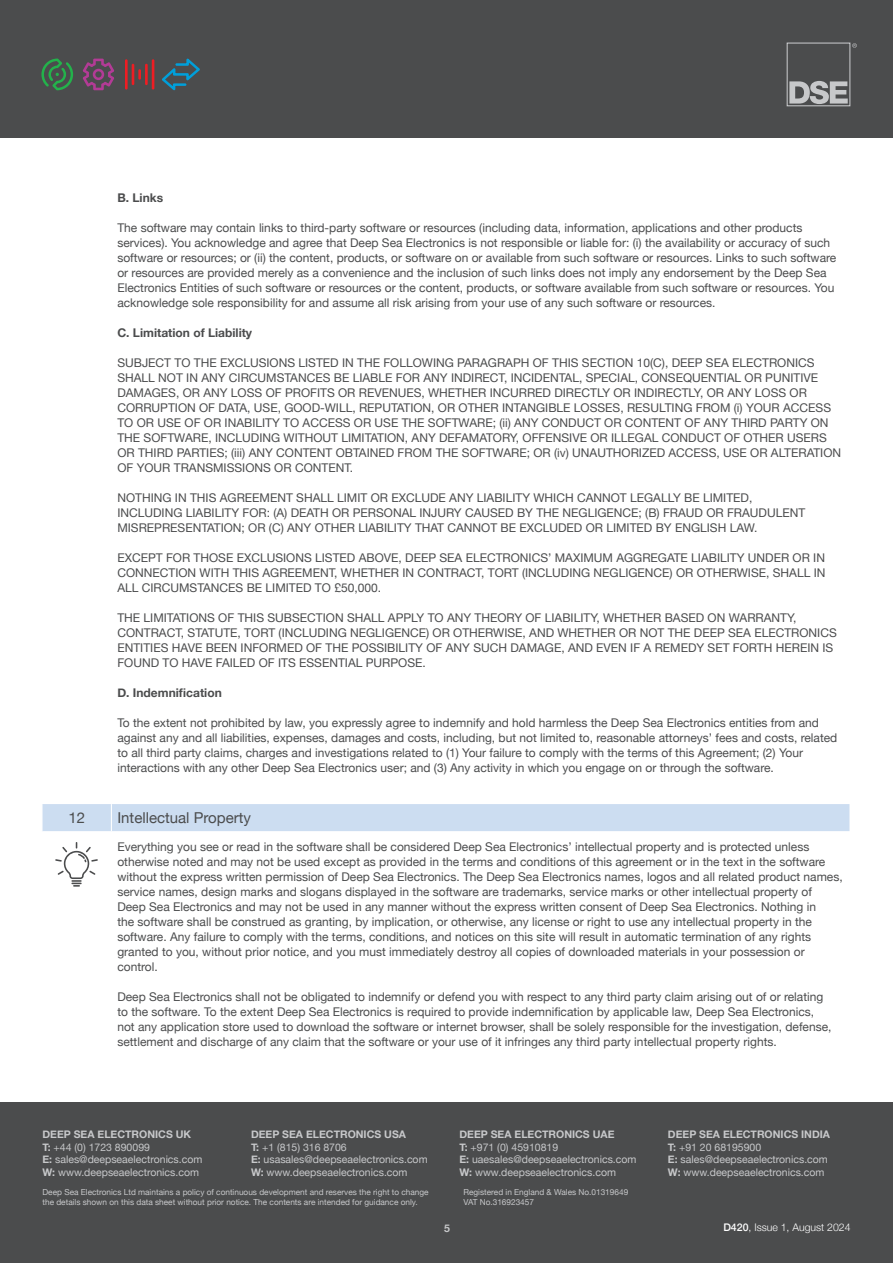
<style>
.page{position:relative;width:893px;height:1263px;background:#fff}
.page>*{position:absolute;margin:0;border:0;box-sizing:border-box;transform-origin:0 0}
.t1{font:15px "Helvetica Neue";color:#4b4c4d}
.t2{font:12px/15px "Helvetica Neue";color:#4b4c4d}
.t3{font:700 12px "Helvetica Neue";color:#4b4c4d}
.t4{font:10.5px "Helvetica Neue";color:#c7c8ca}
.t5{font:700 10.5px "Helvetica Neue";color:#c7c8ca}
.t6{font:300 10.5px "Helvetica Neue";color:#fff}
.t7{font:8.25px/9.9px "Helvetica Neue";color:#c7c8ca}
.s1{font-weight:700}
.s2{font-weight:500}
</style>
<div class="page">
<div style="left:0;top:1103px;width:893px;height:160px;background:#4b4c4d"></div>
<div style="left:42px;top:804px;width:807px;height:27px;background:#ccddf1"></div>
<div style="left:0;top:1px;width:893px;height:137px;background:#4b4c4d"></div>
<svg style="left:787px;top:43px;width:70px;height:63px"></svg>
<svg style="left:41px;top:59px;width:32px;height:31px"></svg>
<svg style="left:162px;top:59px;width:38px;height:31px"></svg>
<hr style="left:145px;top:64px;width:3px;height:21px;background:#ee1d23">
<hr style="left:152px;top:59px;width:2px;height:31px;background:#ee1d23">
<hr style="left:125px;top:59px;width:3px;height:31px;background:#ee1d23">
<hr style="left:132px;top:64px;width:2px;height:21px;background:#ee1d23">
<svg style="left:138px;top:69px;width:3px;height:11px"></svg>
<svg style="left:83px;top:59px;width:31px;height:31px"></svg>
<svg style="left:55px;top:842px;width:43px;height:45px"></svg>
<p class="t3" style="left:117px;top:188px;width:47px">B. Links</p>
<p class="t2" style="left:117px;top:221px;width:720px">The software may contain links to third-party software or resources (including data, information, applications and other products services). You acknowledge and agree that Deep Sea Electronics is not responsible or liable for: (i) the availability or accuracy of such software or resources; or (ii) the content, products, or software on or available from such software or resources. Links to such software or resources are provided merely as a convenience and the inclusion of such links does not imply any endorsement by the Deep Sea Electronics Entities of such software or resources or the content, products, or software available from such software or resources. You acknowledge sole responsibility for and assume all risk arising from your use of any such software or resources.</p>
<p class="t3" style="left:117px;top:323px;width:136px">C. Limitation of Liability</p>
<p class="t2" style="left:117px;top:356px;width:725px">SUBJECT TO THE EXCLUSIONS LISTED IN THE FOLLOWING PARAGRAPH OF THIS SECTION 10(C), DEEP SEA ELECTRONICS SHALL NOT IN ANY CIRCUMSTANCES BE LIABLE FOR ANY INDIRECT, INCIDENTAL, SPECIAL, CONSEQUENTIAL OR PUNITIVE DAMAGES, OR ANY LOSS OF PROFITS OR REVENUES, WHETHER INCURRED DIRECTLY OR INDIRECTLY, OR ANY LOSS OR CORRUPTION OF DATA, USE, GOOD-WILL, REPUTATION, OR OTHER INTANGIBLE LOSSES, RESULTING FROM (i) YOUR ACCESS TO OR USE OF OR INABILITY TO ACCESS OR USE THE SOFTWARE; (ii) ANY CONDUCT OR CONTENT OF ANY THIRD PARTY ON THE SOFTWARE, INCLUDING WITHOUT LIMITATION, ANY DEFAMATORY, OFFENSIVE OR ILLEGAL CONDUCT OF OTHER USERS OR THIRD PARTIES; (iii) ANY CONTENT OBTAINED FROM THE SOFTWARE; OR (iv) UNAUTHORIZED ACCESS, USE OR ALTERATION OF YOUR TRANSMISSIONS OR CONTENT.</p>
<p class="t2" style="left:117px;top:491px;width:689px">NOTHING IN THIS AGREEMENT SHALL LIMIT OR EXCLUDE ANY LIABILITY WHICH CANNOT LEGALLY BE LIMITED,<br>INCLUDING LIABILITY FOR: (A) DEATH OR PERSONAL INJURY CAUSED BY THE NEGLIGENCE; (B) FRAUD OR FRAUDULENT<br>MISREPRESENTATION; OR (C) ANY OTHER LIABILITY THAT CANNOT BE EXCLUDED OR LIMITED BY ENGLISH LAW.</p>
<p class="t2" style="left:117px;top:551px;width:709px;text-align:justify">EXCEPT FOR THOSE EXCLUSIONS LISTED ABOVE, DEEP SEA ELECTRONICS’ MAXIMUM AGGREGATE LIABILITY UNDER OR IN CONNECTION WITH THIS AGREEMENT, WHETHER IN CONTRACT, TORT (INCLUDING NEGLIGENCE) OR OTHERWISE, SHALL IN ALL CIRCUMSTANCES BE LIMITED TO £50,000.</p>
<p class="t2" style="left:117px;top:611px;width:721px">THE LIMITATIONS OF THIS SUBSECTION SHALL APPLY TO ANY THEORY OF LIABILITY, WHETHER BASED ON WARRANTY, CONTRACT, STATUTE, TORT (INCLUDING NEGLIGENCE) OR OTHERWISE, AND WHETHER OR NOT THE DEEP SEA ELECTRONICS ENTITIES HAVE BEEN INFORMED OF THE POSSIBILITY OF ANY SUCH DAMAGE, AND EVEN IF A REMEDY SET FORTH HEREIN IS FOUND TO HAVE FAILED OF ITS ESSENTIAL PURPOSE.</p>
<p class="t3" style="left:117px;top:683px;width:106px">D. Indemnification</p>
<p class="t2" style="left:117px;top:716px;width:721px">To the extent not prohibited by law, you expressly agree to indemnify and hold harmless the Deep Sea Electronics entities from and against any and all liabilities, expenses, damages and costs, including, but not limited to, reasonable attorneys’ fees and costs, related to all third party claims, charges and investigations related to (1) Your failure to comply with the terms of this Agreement; (2) Your interactions with any other Deep Sea Electronics user; and (3) Any activity in which you engage on or through the software.</p>
<p class="t1" style="left:68px;top:806px;width:18px">12</p>
<p class="t1" style="left:117px;top:806px;width:135px">Intellectual Property</p>
<p class="t2" style="left:117px;top:840px;width:727px">Everything you see or read in the software shall be considered Deep Sea Electronics’ intellectual property and is protected unless otherwise noted and may not be used except as provided in the terms and conditions of this agreement or in the text in the software without the express written permission of Deep Sea Electronics. The Deep Sea Electronics names, logos and all related product names, service names, design marks and slogans displayed in the software are trademarks, service marks or other intellectual property of Deep Sea Electronics and may not be used in any manner without the express written consent of Deep Sea Electronics. Nothing in<br>the software shall be construed as granting, by implication, or otherwise, any license or right to use any intellectual property in the software. Any failure to comply with the terms, conditions, and notices on this site will result in automatic termination of any rights granted to you, without prior notice, and you must immediately destroy all copies of downloaded materials in your possession or control.</p>
<p class="t2" style="left:117px;top:990px;width:716px">Deep Sea Electronics shall not be obligated to indemnify or defend you with respect to any third party claim arising out of or relating to the software. To the extent Deep Sea Electronics is required to provide indemnification by applicable law, Deep Sea Electronics, not any application store used to download the software or internet browser, shall be solely responsible for the investigation, defense, settlement and discharge of any claim that the software or your use of it infringes any third party intellectual property rights.</p>
<p class="t5" style="left:43px;top:1126px;width:150px">DEEP SEA ELECTRONICS UK</p>
<p class="t4" style="left:43px;top:1139px;width:109px"><span class="s1">T:</span> +44 (0) 1723 890099</p>
<p class="t4" style="left:43px;top:1152px;width:161px"><span class="s1">E:</span> sales@deepseaelectronics.com</p>
<p class="t4" style="left:43px;top:1164px;width:158px"><span class="s1">W:</span> www.deepseaelectronics.com</p>
<p class="t5" style="left:251px;top:1126px;width:157px">DEEP SEA ELECTRONICS USA</p>
<p class="t4" style="left:251px;top:1139px;width:97px"><span class="s1">T:</span> +1 (815) 316 8706</p>
<p class="t4" style="left:251px;top:1152px;width:178px"><span class="s1">E:</span> usasales@deepseaelectronics.com</p>
<p class="t4" style="left:251px;top:1164px;width:158px"><span class="s1">W:</span> www.deepseaelectronics.com</p>
<p class="t5" style="left:459px;top:1126px;width:156px">DEEP SEA ELECTRONICS UAE</p>
<p class="t4" style="left:459px;top:1139px;width:100px"><span class="s1">T:</span> +971 (0) 45910819</p>
<p class="t4" style="left:459px;top:1152px;width:179px"><span class="s1">E:</span> uaesales@deepseaelectronics.com</p>
<p class="t4" style="left:459px;top:1164px;width:158px"><span class="s1">W:</span> www.deepseaelectronics.com</p>
<p class="t7" style="left:43px;top:1187px;width:388px">Deep Sea Electronics Ltd maintains a policy of continuous development and reserves the right to change the details shown on this data sheet without prior notice. The contents are intended for guidance only.</p>
<p class="t7" style="left:463px;top:1187px;width:166px">Registered in England &amp; Wales No.01319649</p>
<p class="t7" style="left:463px;top:1197px;width:72px">VAT No.316923457</p>
<p class="t5" style="left:444px;top:1220px;width:7px">5</p>
<p class="t5" style="left:668px;top:1126px;width:164px">DEEP SEA ELECTRONICS INDIA</p>
<p class="t4" style="left:668px;top:1139px;width:95px"><span class="s1">T:</span> +91 20 68195900</p>
<p class="t4" style="left:668px;top:1152px;width:161px"><span class="s1">E:</span> sales@deepseaelectronics.com</p>
<p class="t4" style="left:668px;top:1164px;width:158px"><span class="s1">W:</span> www.deepseaelectronics.com</p>
<p class="t6" style="left:723px;top:1219px;width:129px"><span class="s2">D420</span>, Issue 1, August 2024</p>
</div>
